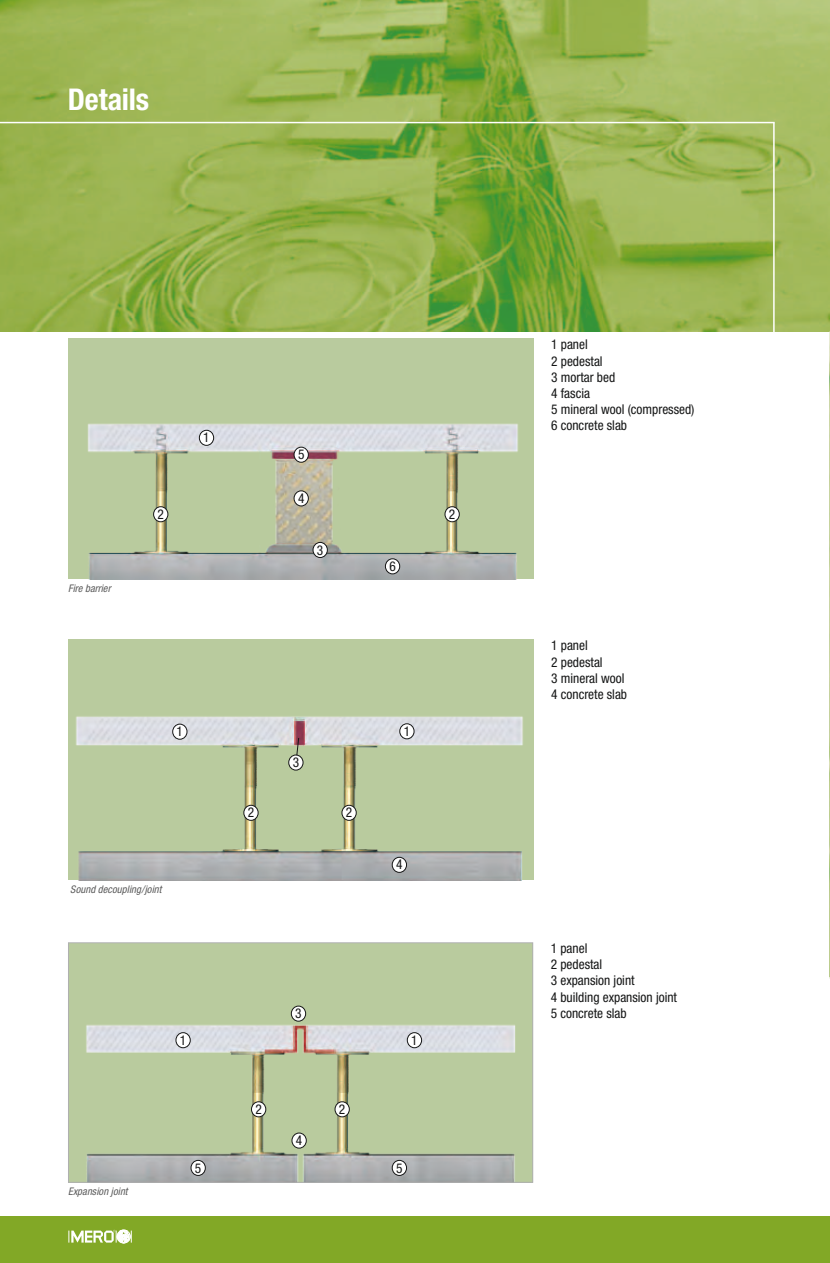
<style>
.page{position:relative;width:830px;height:1263px;background:#fff}
.page>*{position:absolute;margin:0;border:0;box-sizing:border-box;transform-origin:0 0}
.t1{font:700 condensed 30px "Helvetica Neue";letter-spacing:-.005em;color:#fff}
.t2{font:condensed 13.5px/16.2px "Helvetica Neue";color:#151616}
.t3{font:italic condensed 10.5px "Helvetica Neue";letter-spacing:.01em;color:#5b5b5b}
</style>
<div class="page">
<div style="left:0;top:1216px;width:829px;height:47px;background:#82a826"></div>
<hr style="left:829px;top:0;width:1px;height:977px;background:#82a826">
<img style="left:829px;top:332px;width:1px;height:646px">
<img style="left:0;top:0;width:829px;height:332px">
<svg style="left:69px;top:1229px;width:63px;height:14px"></svg>
<div style="left:68px;top:339px;width:465px;height:240px;background:#b9cb9e"></div>
<img style="left:87px;top:423px;width:431px;height:156px">
<div style="left:385px;top:559px;width:14px;height:15px;background:#fff;border-radius:50%"></div>
<div style="left:385px;top:558px;width:15px;height:16px;border:1px solid #151616;border-radius:50%"></div>
<div style="left:313px;top:542px;width:14px;height:15px;background:#fff;border-radius:50%"></div>
<div style="left:312px;top:542px;width:15px;height:16px;border:1px solid #151616;border-radius:50%"></div>
<div style="left:294px;top:447px;width:14px;height:15px;background:#fff;border-radius:50%"></div>
<div style="left:293px;top:447px;width:15px;height:16px;border:1px solid #151616;border-radius:50%"></div>
<div style="left:153px;top:507px;width:15px;height:15px;background:#fff;border-radius:50%"></div>
<div style="left:153px;top:506px;width:15px;height:16px;border:1px solid #151616;border-radius:50%"></div>
<div style="left:445px;top:507px;width:14px;height:15px;background:#fff;border-radius:50%"></div>
<div style="left:444px;top:506px;width:15px;height:16px;border:1px solid #151616;border-radius:50%"></div>
<div style="left:199px;top:430px;width:14px;height:15px;background:#fff;border-radius:50%"></div>
<div style="left:199px;top:430px;width:15px;height:16px;border:1px solid #151616;border-radius:50%"></div>
<div style="left:294px;top:491px;width:14px;height:15px;background:#fff;border-radius:50%"></div>
<div style="left:293px;top:490px;width:15px;height:16px;border:1px solid #151616;border-radius:50%"></div>
<img style="left:68px;top:644px;width:465px;height:236px">
<div style="left:392px;top:857px;width:14px;height:15px;background:#fff;border-radius:50%"></div>
<div style="left:391px;top:857px;width:15px;height:16px;border:1px solid #151616;border-radius:50%"></div>
<div style="left:244px;top:805px;width:14px;height:15px;background:#fff;border-radius:50%"></div>
<div style="left:243px;top:805px;width:15px;height:16px;border:1px solid #151616;border-radius:50%"></div>
<div style="left:342px;top:805px;width:14px;height:15px;background:#fff;border-radius:50%"></div>
<div style="left:341px;top:805px;width:15px;height:16px;border:1px solid #151616;border-radius:50%"></div>
<div style="left:288px;top:755px;width:15px;height:15px;background:#fff;border-radius:50%"></div>
<div style="left:288px;top:755px;width:15px;height:15px;border:1px solid #151616;border-radius:50%"></div>
<svg style="left:296px;top:737px;width:3px;height:19px"></svg>
<div style="left:399px;top:724px;width:15px;height:15px;background:#fff;border-radius:50%"></div>
<div style="left:399px;top:723px;width:15px;height:16px;border:1px solid #151616;border-radius:50%"></div>
<div style="left:173px;top:724px;width:14px;height:15px;background:#fff;border-radius:50%"></div>
<div style="left:172px;top:724px;width:15px;height:16px;border:1px solid #151616;border-radius:50%"></div>
<div style="left:68px;top:943px;width:464px;height:239px;background:#b9cb9e"></div>
<img style="left:86px;top:1005px;width:430px;height:176px">
<div style="left:68px;top:942px;width:465px;height:241px;border:1px solid #afb0b0"></div>
<div style="left:392px;top:1160px;width:14px;height:15px;background:#fff;border-radius:50%"></div>
<div style="left:391px;top:1160px;width:15px;height:16px;border:1px solid #151616;border-radius:50%"></div>
<div style="left:191px;top:1160px;width:14px;height:15px;background:#fff;border-radius:50%"></div>
<div style="left:190px;top:1160px;width:16px;height:16px;border:1px solid #151616;border-radius:50%"></div>
<div style="left:292px;top:1133px;width:14px;height:15px;background:#fff;border-radius:50%"></div>
<div style="left:291px;top:1133px;width:15px;height:15px;border:1px solid #151616;border-radius:50%"></div>
<div style="left:407px;top:1033px;width:14px;height:15px;background:#fff;border-radius:50%"></div>
<div style="left:406px;top:1032px;width:16px;height:16px;border:1px solid #151616;border-radius:50%"></div>
<div style="left:176px;top:1033px;width:14px;height:15px;background:#fff;border-radius:50%"></div>
<div style="left:175px;top:1032px;width:15px;height:16px;border:1px solid #151616;border-radius:50%"></div>
<div style="left:251px;top:1102px;width:15px;height:15px;background:#fff;border-radius:50%"></div>
<div style="left:251px;top:1101px;width:15px;height:16px;border:1px solid #151616;border-radius:50%"></div>
<div style="left:335px;top:1102px;width:14px;height:15px;background:#fff;border-radius:50%"></div>
<div style="left:334px;top:1101px;width:15px;height:16px;border:1px solid #151616;border-radius:50%"></div>
<div style="left:291px;top:1006px;width:14px;height:15px;background:#fff;border-radius:50%"></div>
<div style="left:291px;top:1006px;width:15px;height:15px;border:1px solid #151616;border-radius:50%"></div>
<hr style="left:0;top:122px;width:773px;height:1px;background:#fff">
<hr style="left:772px;top:123px;width:2px;height:209px;background:#fff">
<h1 class="t1" style="left:68px;top:82px;width:83px">Details</h1>
<p class="t3" style="left:68px;top:582px;width:44px">Fire barrier</p>
<p class="t2" style="left:203px;top:429px;width:8px">1</p>
<p class="t2" style="left:298px;top:446px;width:8px">5</p>
<p class="t2" style="left:298px;top:490px;width:8px">4</p>
<p class="t2" style="left:157px;top:506px;width:8px">2</p>
<p class="t2" style="left:448px;top:506px;width:8px">2</p>
<p class="t2" style="left:317px;top:542px;width:8px">3</p>
<p class="t2" style="left:389px;top:558px;width:8px">6</p>
<p class="t2" style="left:176px;top:723px;width:8px">1</p>
<p class="t2" style="left:403px;top:723px;width:8px">1</p>
<p class="t2" style="left:292px;top:754px;width:8px">3</p>
<p class="t2" style="left:248px;top:804px;width:8px">2</p>
<p class="t2" style="left:346px;top:804px;width:8px">2</p>
<p class="t2" style="left:396px;top:856px;width:8px">4</p>
<p class="t3" style="left:70px;top:883px;width:93px">Sound decoupling/joint</p>
<p class="t3" style="left:68px;top:1185px;width:61px">Expansion joint</p>
<p class="t2" style="left:295px;top:1005px;width:8px">3</p>
<p class="t2" style="left:180px;top:1032px;width:8px">1</p>
<p class="t2" style="left:411px;top:1032px;width:8px">1</p>
<p class="t2" style="left:255px;top:1101px;width:8px">2</p>
<p class="t2" style="left:339px;top:1101px;width:8px">2</p>
<p class="t2" style="left:296px;top:1132px;width:8px">4</p>
<p class="t2" style="left:195px;top:1159px;width:8px">5</p>
<p class="t2" style="left:396px;top:1159px;width:8px">5</p>
<p class="t2" style="left:551px;top:336px;width:145px">1 panel<br>2 pedestal<br>3 mortar bed<br>4 fascia<br>5 mineral wool (compressed)<br>6 concrete slab</p>
<p class="t2" style="left:551px;top:637px;width:77px">1 panel<br>2 pedestal<br>3 mineral wool<br>4 concrete slab</p>
<p class="t2" style="left:550px;top:940px;width:128px">1 panel<br>2 pedestal<br>3 expansion joint<br>4 building expansion joint<br>5 concrete slab</p>
</div>
